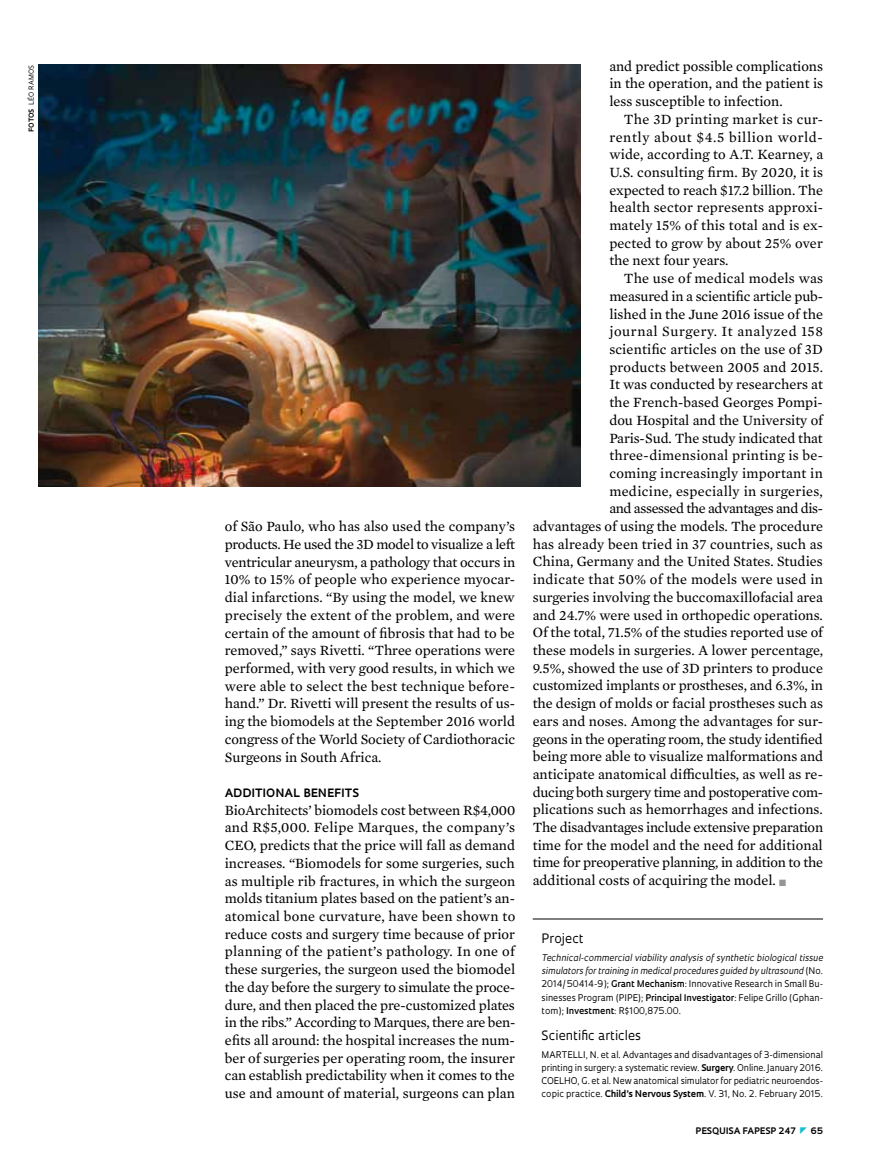
<style>
.page{position:relative;width:885px;height:1169px;background:#fff}
.page>*{position:absolute;margin:0;border:0;box-sizing:border-box;transform-origin:0 0}
.t1{font:14.4px/17.7px "Mercury Text G2";color:#000;text-align:justify}
.t2{font:14.4px "Mercury Text G2";letter-spacing:.02em;color:#000}
.t3{font:14.4px "Mercury Text G2";letter-spacing:-.02em;color:#000}
.t4{font:14.4px "Mercury Text G2";letter-spacing:-.025em;color:#000}
.t5{font:14.4px "Mercury Text G2";letter-spacing:.04em;color:#000}
.t6{font:12.6px "Oculum";color:#000}
.t7{font:700 11.25px "Oculum";letter-spacing:.035em;color:#000}
.t8{font:italic 9px/13.4px "Oculum";color:#000;text-align:justify}
.t9{font:9px/13.4px "Oculum";letter-spacing:-.01em;color:#000;text-align:justify}
.t10{font:700 8.7px "Oculum";letter-spacing:.015em;color:#000}
.t11{font:6.75px "Oculum";color:#000}
.s1{font-weight:700}
.s2{color:#939598}
.s3{font-style:normal}
.s4{font-weight:600;font-style:normal}
</style>
<div class="page">
<img style="left:38px;top:64px;width:542px;height:423px">
<hr style="left:533px;top:918px;width:290px;height:1px;background:#000">
<p class="t11" style="left:27px;top:132px;width:68px;rotate:-90deg"><span class="s1">fotos</span> léo ramos</p>
<p class="t1" style="left:225px;top:517px;width:292px">of São Paulo, who has also used the company’s products. He used the 3D model to visualize a left ventricular aneurysm, a pathology that occurs in 10% to 15% of people who experience myocar&shy;dial infarctions. “By using the model, we knew precisely the extent of the problem, and were certain of the amount of fibrosis that had to be removed,” says Rivetti. “Three operations were performed, with very good results, in which we were able to select the best technique before&shy;hand.” Dr. Rivetti will present the results of us&shy;ing the biomodels at the September 2016 world congress of the World Society of Cardiothoracic Surgeons in South Africa.</p>
<p class="t7" style="left:225px;top:785px;width:136px">ADDITIONAL BENEFITS</p>
<p class="t1" style="left:225px;top:800px;width:292px">BioArchitects’ biomodels cost between R$4,000 and R$5,000. Felipe Marques, the company’s CEO, predicts that the price will fall as demand increases. “Biomodels for some surgeries, such as multiple rib fractures, in which the surgeon molds titanium plates based on the patient’s an&shy;atomical bone curvature, have been shown to reduce costs and surgery time because of prior planning of the patient’s pathology. In one of these surgeries, the surgeon used the biomodel the day before the surgery to simulate the proce&shy;dure, and then placed the pre-customized plates in the ribs.” According to Marques, there are ben&shy;efits all around: the hospital increases the num&shy;ber of surgeries per operating room, the insurer can establish predictability when it comes to the use and amount of material, surgeons can plan</p>
<p class="t1" style="left:609px;top:56px;width:215px">and predict possible complications in the operation, and the patient is less susceptible to infection.</p>
<p class="t1" style="left:609px;top:109px;width:215px;text-indent:14px">The 3D printing market is cur&shy;rently about $4.5 billion world&shy;wide, according to A.T. Kearney, a U.S. consulting firm. By 2020, it is expected to reach $17.2 billion. The health sector represents approxi&shy;mately 15% of this total and is ex&shy;pected to grow by about 25% over the next four years.</p>
<p class="t1" style="left:624px;top:269px;width:201px">The use of medical models was</p>
<p class="t1" style="left:609px;top:286px;width:215px">measured in a scientific article pub-</p>
<p class="t1" style="left:609px;top:304px;width:215px">lished in the June 2016 issue of the</p>
<p class="t5" style="left:609px;top:321px;width:215px">journal Surgery. It analyzed 158</p>
<p class="t1" style="left:609px;top:339px;width:215px">scientific articles on the use of 3D</p>
<p class="t1" style="left:609px;top:357px;width:215px">products between 2005 and 2015.</p>
<p class="t1" style="left:609px;top:375px;width:215px">It was conducted by researchers at</p>
<p class="t1" style="left:609px;top:393px;width:215px">the French-based Georges Pompi-</p>
<p class="t1" style="left:609px;top:410px;width:215px">dou Hospital and the University of</p>
<p class="t1" style="left:609px;top:428px;width:215px">Paris-Sud. The study indicated that</p>
<p class="t2" style="left:609px;top:445px;width:215px">three-dimensional printing is be-</p>
<p class="t1" style="left:609px;top:463px;width:215px">coming increasingly important in</p>
<p class="t2" style="left:609px;top:480px;width:215px">medicine, especially in surgeries,</p>
<p class="t4" style="left:609px;top:498px;width:215px">and assessed the advantages and dis-</p>
<p class="t1" style="left:533px;top:516px;width:292px">advantages of using the models. The procedure</p>
<p class="t1" style="left:533px;top:534px;width:292px">has already been tried in 37 countries, such as</p>
<p class="t1" style="left:533px;top:552px;width:292px">China, Germany and the United States. Studies</p>
<p class="t2" style="left:533px;top:569px;width:292px">indicate that 50% of the models were used in</p>
<p class="t1" style="left:533px;top:587px;width:292px">surgeries involving the buccomaxillofacial area</p>
<p class="t1" style="left:533px;top:605px;width:292px">and 24.7% were used in orthopedic operations.</p>
<p class="t1" style="left:533px;top:623px;width:292px">Of the total, 71.5% of the studies reported use of</p>
<p class="t1" style="left:533px;top:640px;width:292px">these models in surgeries. A lower percentage,</p>
<p class="t1" style="left:533px;top:658px;width:292px">9.5%, showed the use of 3D printers to produce</p>
<p class="t1" style="left:533px;top:676px;width:292px">customized implants or prostheses, and 6.3%, in</p>
<p class="t1" style="left:533px;top:693px;width:292px">the design of molds or facial prostheses such as</p>
<p class="t1" style="left:533px;top:711px;width:292px">ears and noses. Among the advantages for sur-</p>
<p class="t1" style="left:533px;top:729px;width:292px">geons in the operating room, the study identified</p>
<p class="t1" style="left:533px;top:747px;width:292px">being more able to visualize malformations and</p>
<p class="t1" style="left:533px;top:764px;width:292px">anticipate anatomical difficulties, as well as re-</p>
<p class="t3" style="left:533px;top:781px;width:292px">ducing both surgery time and postoperative com-</p>
<p class="t1" style="left:533px;top:800px;width:292px">plications such as hemorrhages and infections.</p>
<p class="t1" style="left:533px;top:817px;width:292px">The disadvantages include extensive preparation</p>
<p class="t1" style="left:533px;top:835px;width:292px">time for the model and the need for additional</p>
<p class="t1" style="left:533px;top:853px;width:292px">time for preoperative planning, in addition to the</p>
<p class="t1" style="left:533px;top:870px;width:255px">additional costs of acquiring the model. <span class="s2">■</span></p>
<p class="t6" style="left:542px;top:930px;width:44px">Project</p>
<p class="t8" style="left:542px;top:950px;width:283px">Technical-commercial viability analysis of synthetic biological tissue simulators for training in medical procedures guided by ultrasound <span class="s3">(No.<br>2014/50414-9);</span> <span class="s4">Grant Mechanism</span><span class="s3">: Innovative Research in Small Bu&shy;sinesses Program (PIPE);</span> <span class="s4">Principal Investigator</span><span class="s3">: Felipe Grillo (Gphan&shy;tom);</span> <span class="s4">Investment</span><span class="s3">: R$100,875.00.</span></p>
<p class="t6" style="left:542px;top:1027px;width:101px">Scientific articles</p>
<p class="t9" style="left:542px;top:1047px;width:31px">Martelli</p>
<p class="t9" style="left:542px;top:1047px;width:283px;text-indent:44px">, N. et al. Advantages and disadvantages of 3-dimensional printing in surgery: a systematic review. <span class="s1">Surgery</span>. Online. January 2016.<br>Coel</p>
<p class="t9" style="left:542px;top:1074px;width:283px;text-align:right">ho, G. et al. New anatomical simulator for pediatric neuroendos&shy;copic practice. <span class="s1">Child’s Nervous System</span>. V. 31, No. 2. February 2015.</p>
<p class="t10" style="left:696px;top:1124px;width:101px">pESQUISA FAPESP 247</p>
<p class="t10" style="left:810px;top:1124px;width:14px">65</p>
</div>
